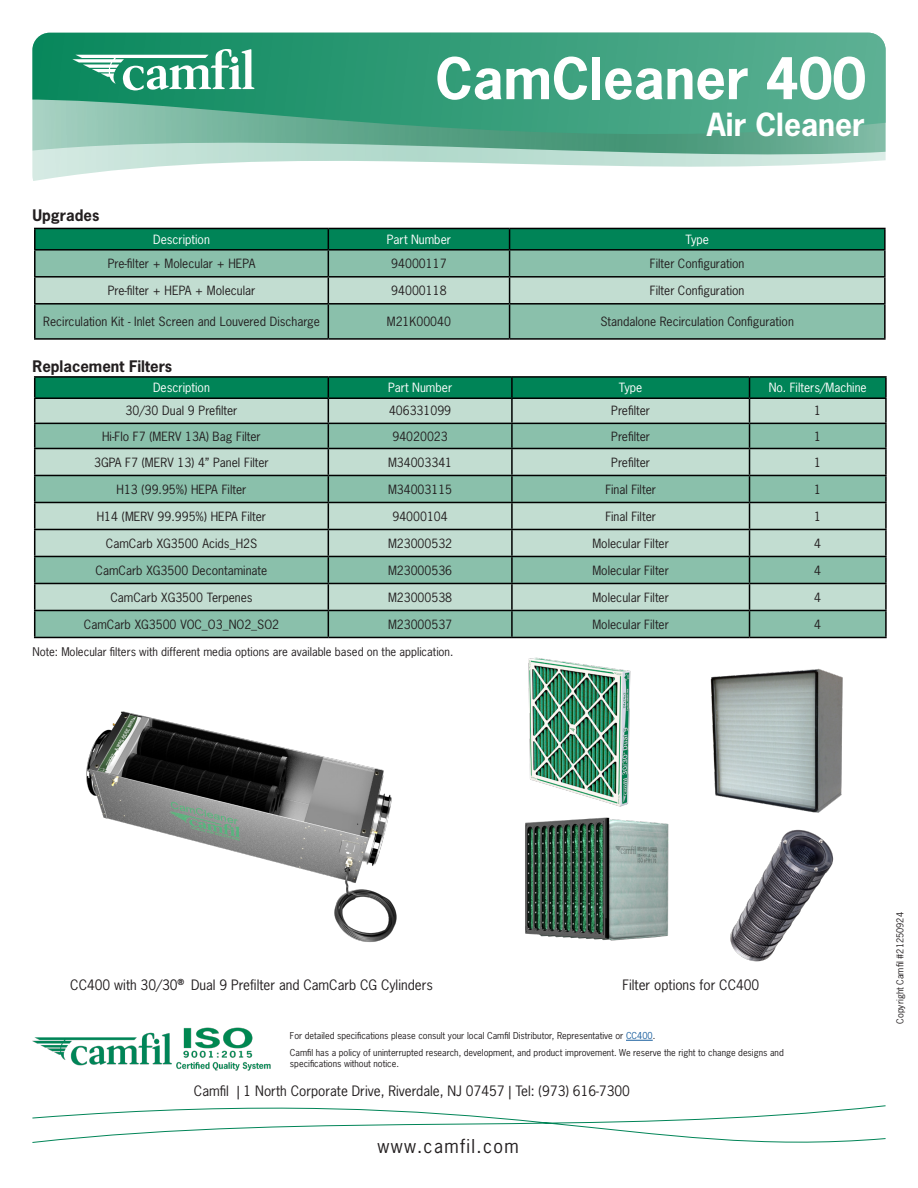
<style>
.page{position:relative;width:918px;height:1188px;background:#fff}
.page>*{position:absolute;margin:0;border:0;box-sizing:border-box;transform-origin:0 0}
.t1{font:700 54px "News Gothic Std";color:#fff}
.t2{font:700 30px "News Gothic Std";color:#fff}
.t3{font:18px "News Gothic Std";letter-spacing:.075em;color:#231f20}
.t4{font:700 15px "News Gothic Std";color:#231f20}
.t5{font:13.5px "News Gothic Std";color:#231f20}
.t6{font:12px "News Gothic Std";color:#231f20}
.t7{font:12px "News Gothic Std";color:#fff}
.t8{font:11.25px "News Gothic Std";color:#231f20}
.t9{font:9px/10.8px "News Gothic Std";color:#231f20}
.s1{color:#175d9e}
</style>
<div class="page">
<svg style="left:32px;top:1105px;width:854px;height:38px"></svg>
<svg style="left:32px;top:33px;width:854px;height:148px;background:#6ab59b"></svg>
<svg style="left:72px;top:49px;width:182px;height:41px"></svg>
<div style="left:231px;top:57px;width:7px;height:6px;background:#fff;border-radius:50%"></div>
<div style="left:36px;top:305px;width:848px;height:33px;background:#8ac0ab"></div>
<hr style="left:34px;top:228px;width:294px;height:1px;background:#000">
<hr style="left:34px;top:229px;width:2px;height:20px;background:#000">
<hr style="left:510px;top:228px;width:376px;height:1px;background:#000">
<hr style="left:884px;top:229px;width:2px;height:20px;background:#000">
<hr style="left:34px;top:249px;width:294px;height:2px;background:#000">
<hr style="left:34px;top:251px;width:2px;height:25px;background:#000">
<hr style="left:510px;top:249px;width:376px;height:2px;background:#000">
<hr style="left:884px;top:251px;width:2px;height:25px;background:#000">
<hr style="left:34px;top:276px;width:294px;height:2px;background:#000">
<hr style="left:34px;top:278px;width:2px;height:25px;background:#000">
<hr style="left:510px;top:276px;width:376px;height:2px;background:#000">
<svg style="left:35px;top:228px;width:850px;height:75px;background:#79b19c"></svg>
<hr style="left:884px;top:278px;width:2px;height:25px;background:#000">
<hr style="left:34px;top:303px;width:294px;height:2px;background:#000">
<hr style="left:34px;top:305px;width:2px;height:33px;background:#000">
<hr style="left:328px;top:303px;width:182px;height:2px;background:#000">
<hr style="left:328px;top:305px;width:1px;height:33px;background:#000">
<hr style="left:510px;top:303px;width:376px;height:2px;background:#000">
<hr style="left:509px;top:305px;width:1px;height:33px;background:#000">
<hr style="left:884px;top:305px;width:2px;height:33px;background:#000">
<hr style="left:34px;top:338px;width:294px;height:2px;background:#000">
<hr style="left:328px;top:338px;width:182px;height:2px;background:#000">
<hr style="left:510px;top:338px;width:376px;height:2px;background:#000">
<div style="left:40px;top:234px;width:283px;height:13px;border:2px solid #008457"></div>
<div style="left:334px;top:234px;width:170px;height:13px;border:2px solid #008457"></div>
<div style="left:515px;top:234px;width:365px;height:13px;border:2px solid #008457"></div>
<hr style="left:34px;top:376px;width:294px;height:2px;background:#000">
<hr style="left:328px;top:376px;width:184px;height:2px;background:#000">
<hr style="left:512px;top:376px;width:238px;height:2px;background:#000">
<hr style="left:750px;top:376px;width:137px;height:2px;background:#000">
<svg style="left:34px;top:377px;width:853px;height:260px;background:#94bead"></svg>
<hr style="left:885px;top:611px;width:2px;height:26px;background:#000">
<hr style="left:34px;top:637px;width:294px;height:1px;background:#000">
<hr style="left:328px;top:637px;width:184px;height:1px;background:#000">
<hr style="left:512px;top:637px;width:238px;height:1px;background:#000">
<hr style="left:750px;top:637px;width:137px;height:1px;background:#000">
<div style="left:40px;top:382px;width:283px;height:14px;border:2px solid #008457"></div>
<div style="left:334px;top:382px;width:173px;height:14px;border:2px solid #008457"></div>
<div style="left:517px;top:382px;width:227px;height:14px;border:2px solid #008457"></div>
<div style="left:755px;top:382px;width:126px;height:14px;border:2px solid #008457"></div>
<img style="left:33px;top:1027px;width:238px;height:43px">
<svg style="left:626px;top:1040px;width:27px;height:1px"></svg>
<img style="left:730px;top:829px;width:104px;height:133px">
<img style="left:86px;top:711px;width:311px;height:231px">
<img style="left:528px;top:657px;width:103px;height:146px">
<img style="left:525px;top:803px;width:144px;height:138px">
<img style="left:710px;top:668px;width:133px;height:145px">
<p class="t4" style="left:33px;top:206px;width:68px">Upgrades</p>
<p class="t1" style="left:435px;top:43px;width:432px">CamCleaner 400</p>
<p class="t2" style="left:707px;top:105px;width:159px">Air Cleaner</p>
<p class="t7" style="left:153px;top:232px;width:58px">Description</p>
<p class="t7" style="left:387px;top:232px;width:66px">Part Number</p>
<p class="t7" style="left:685px;top:232px;width:25px">Type</p>
<p class="t6" style="left:108px;top:256px;width:149px">Pre-filter + Molecular + HEPA</p>
<p class="t6" style="left:391px;top:256px;width:57px">94000117</p>
<p class="t6" style="left:650px;top:256px;width:96px">Filter Configuration</p>
<p class="t6" style="left:108px;top:283px;width:149px">Pre-filter + HEPA + Molecular</p>
<p class="t6" style="left:391px;top:283px;width:57px">94000118</p>
<p class="t6" style="left:650px;top:283px;width:96px">Filter Configuration</p>
<p class="t6" style="left:43px;top:314px;width:278px">Recirculation Kit - Inlet Screen and Louvered Discharge</p>
<p class="t6" style="left:387px;top:314px;width:66px">M21K00040</p>
<p class="t6" style="left:601px;top:314px;width:195px">Standalone Recirculation Configuration</p>
<p class="t4" style="left:32px;top:356px;width:141px">Replacement Filters</p>
<p class="t7" style="left:153px;top:380px;width:58px">Description</p>
<p class="t7" style="left:388px;top:380px;width:66px">Part Number</p>
<p class="t7" style="left:619px;top:380px;width:25px">Type</p>
<p class="t7" style="left:769px;top:380px;width:100px">No. Filters/Machine</p>
<p class="t6" style="left:126px;top:403px;width:113px">30/30 Dual 9 Prefilter</p>
<p class="t6" style="left:389px;top:403px;width:64px">406331099</p>
<p class="t6" style="left:611px;top:403px;width:40px">Prefilter</p>
<p class="t6" style="left:814px;top:403px;width:8px">1</p>
<p class="t6" style="left:102px;top:428px;width:160px">Hi-Flo F7 (MERV 13A) Bag Filter</p>
<p class="t6" style="left:392px;top:428px;width:57px">94020023</p>
<p class="t6" style="left:611px;top:428px;width:40px">Prefilter</p>
<p class="t6" style="left:814px;top:428px;width:8px">1</p>
<p class="t6" style="left:94px;top:454px;width:176px">3GPA F7 (MERV 13) 4” Panel Filter</p>
<p class="t6" style="left:388px;top:454px;width:66px">M34003341</p>
<p class="t6" style="left:611px;top:454px;width:40px">Prefilter</p>
<p class="t6" style="left:814px;top:454px;width:8px">1</p>
<p class="t6" style="left:117px;top:481px;width:131px">H13 (99.95%) HEPA Filter</p>
<p class="t6" style="left:388px;top:481px;width:66px">M34003115</p>
<p class="t6" style="left:605px;top:481px;width:52px">Final Filter</p>
<p class="t6" style="left:814px;top:481px;width:8px">1</p>
<p class="t6" style="left:97px;top:508px;width:171px">H14 (MERV 99.995%) HEPA Filter</p>
<p class="t6" style="left:392px;top:508px;width:57px">94000104</p>
<p class="t6" style="left:605px;top:508px;width:52px">Final Filter</p>
<p class="t6" style="left:814px;top:508px;width:8px">1</p>
<p class="t6" style="left:106px;top:535px;width:153px">CamCarb XG3500 Acids_H2S</p>
<p class="t6" style="left:388px;top:535px;width:66px">M23000532</p>
<p class="t6" style="left:592px;top:535px;width:78px">Molecular Filter</p>
<p class="t6" style="left:814px;top:535px;width:8px">4</p>
<p class="t6" style="left:96px;top:562px;width:173px">CamCarb XG3500 Decontaminate</p>
<p class="t6" style="left:388px;top:562px;width:66px">M23000536</p>
<p class="t6" style="left:592px;top:562px;width:78px">Molecular Filter</p>
<p class="t6" style="left:814px;top:562px;width:8px">4</p>
<p class="t6" style="left:110px;top:589px;width:144px">CamCarb XG3500 Terpenes</p>
<p class="t6" style="left:388px;top:589px;width:66px">M23000538</p>
<p class="t6" style="left:592px;top:589px;width:78px">Molecular Filter</p>
<p class="t6" style="left:814px;top:589px;width:8px">4</p>
<p class="t6" style="left:84px;top:616px;width:197px">CamCarb XG3500 VOC_O3_NO2_SO2</p>
<p class="t6" style="left:388px;top:616px;width:66px">M23000537</p>
<p class="t6" style="left:592px;top:616px;width:78px">Molecular Filter</p>
<p class="t6" style="left:814px;top:616px;width:8px">4</p>
<p class="t8" style="left:32px;top:645px;width:422px">Note: Molecular filters with different media options are available based on the application.</p>
<p class="t5" style="left:70px;top:976px;width:364px">CC400 with 30/30<sup>®</sup> Dual 9 Prefilter and CamCarb CG Cylinders</p>
<p class="t5" style="left:623px;top:976px;width:138px">Filter options for CC400</p>
<p class="t9" style="left:290px;top:1030px;width:367px">For detailed specifications please consult your local Camfil Distributor, Representative or <span class="s1">CC400</span>.</p>
<p class="t9" style="left:290px;top:1047px;width:495px">Camfil has a policy of uninterrupted research, development, and product improvement. We reserve the right to change designs and specifications without notice.</p>
<p class="t5" style="left:194px;top:1082px;width:438px">Camfil | 1 North Corporate Drive, Riverdale, NJ 07457 | Tel: (973) 616-7300</p>
<p class="t3" style="left:378px;top:1134px;width:143px">www.camfil.com</p>
<p class="t9" style="left:895px;top:1024px;width:113px;rotate:-90deg">Copyright Camfil #21250924</p>
</div>
